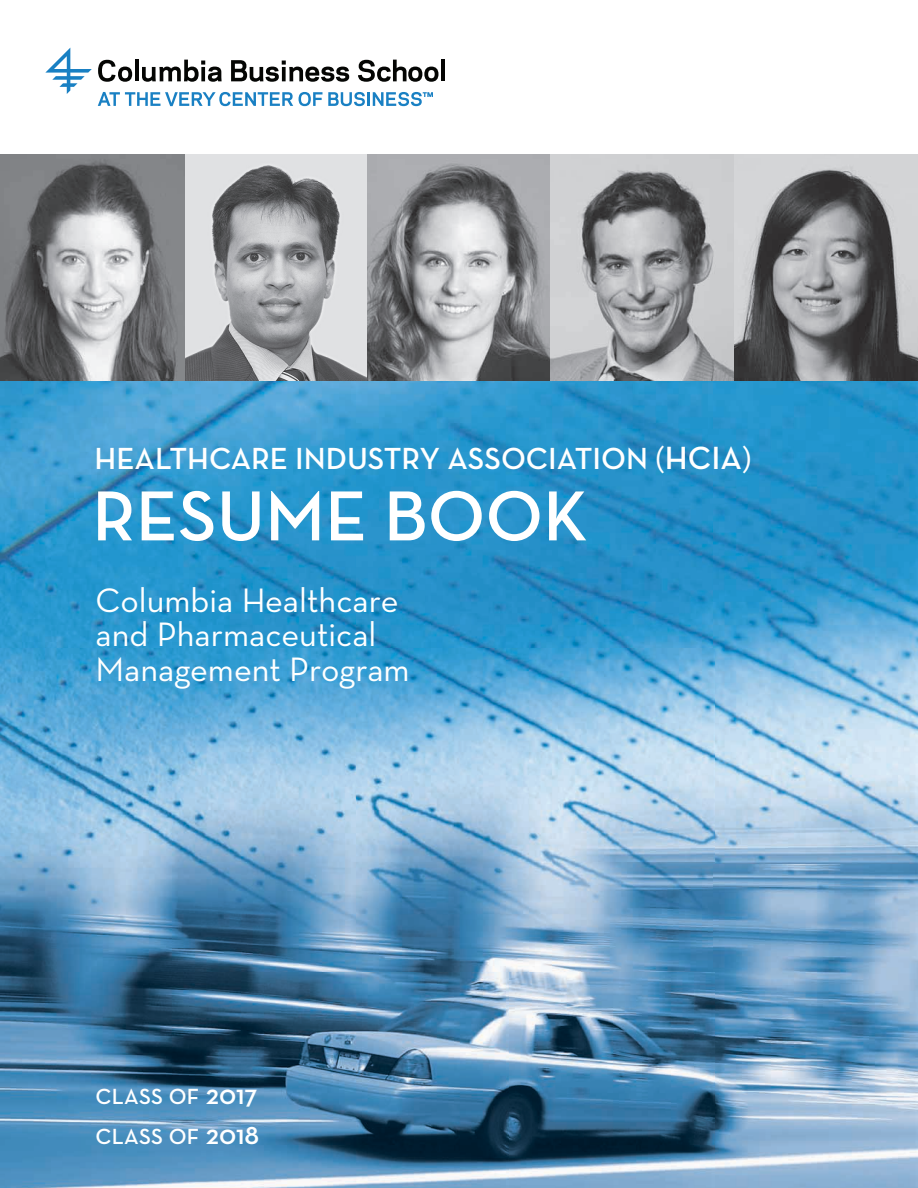
<style>
.page{position:relative;width:918px;height:1188px;background:#fff}
.page>*{position:absolute;margin:0;border:0;box-sizing:border-box;transform-origin:0 0}
.t1{font:600 72px "Neutra Text";color:#fff}
.t2{font:34.5px/34.5px "Neutra Text";color:#fff}
.t3{font:600 31.05px "Neutra Text";color:#fff}
.t4{font:600 22.35px/40.5px "Neutra Text";letter-spacing:.01em;color:#fff}
.s1{font-weight:400;font-size:32.7px}
.s2{font-size:32.7px}
.s3{font-size:27.9px}
</style>
<div class="page">
<img style="left:0;top:381px;width:918px;height:807px">
<img style="left:0;top:155px;width:918px;height:226px">
<svg style="left:98px;top:92px;width:195px;height:14px"></svg>
<svg style="left:299px;top:92px;width:23px;height:14px"></svg>
<svg style="left:328px;top:92px;width:37px;height:14px"></svg>
<hr style="left:367px;top:92px;width:3px;height:14px;background:#1980c3">
<svg style="left:98px;top:60px;width:34px;height:22px"></svg>
<hr style="left:135px;top:60px;width:4px;height:21px;background:#040503">
<svg style="left:142px;top:60px;width:80px;height:22px"></svg>
<svg style="left:231px;top:60px;width:118px;height:22px"></svg>
<svg style="left:358px;top:60px;width:80px;height:22px"></svg>
<hr style="left:441px;top:60px;width:3px;height:21px;background:#040503">
<svg style="left:45px;top:48px;width:47px;height:46px"></svg>
<svg style="left:373px;top:92px;width:60px;height:14px"></svg>
<p class="t3" style="left:94px;top:440px;width:658px">HEALTHCARE INDUSTRY ASSOCIATION <span class="s1">(</span><span class="s2">HCIA</span><span class="s1">)</span></p>
<h1 class="t1" style="left:92px;top:472px;width:498px">RESUME BOOK</h1>
<p class="t2" style="left:96px;top:582px;width:316px">Columbia Healthcare and Pharmaceutical<br>Management Program</p>
<p class="t4" style="left:96px;top:1076px;width:165px">CLASS OF <span class="s3">2017<br></span>CLASS OF <span class="s3">2018</span></p>
</div>
